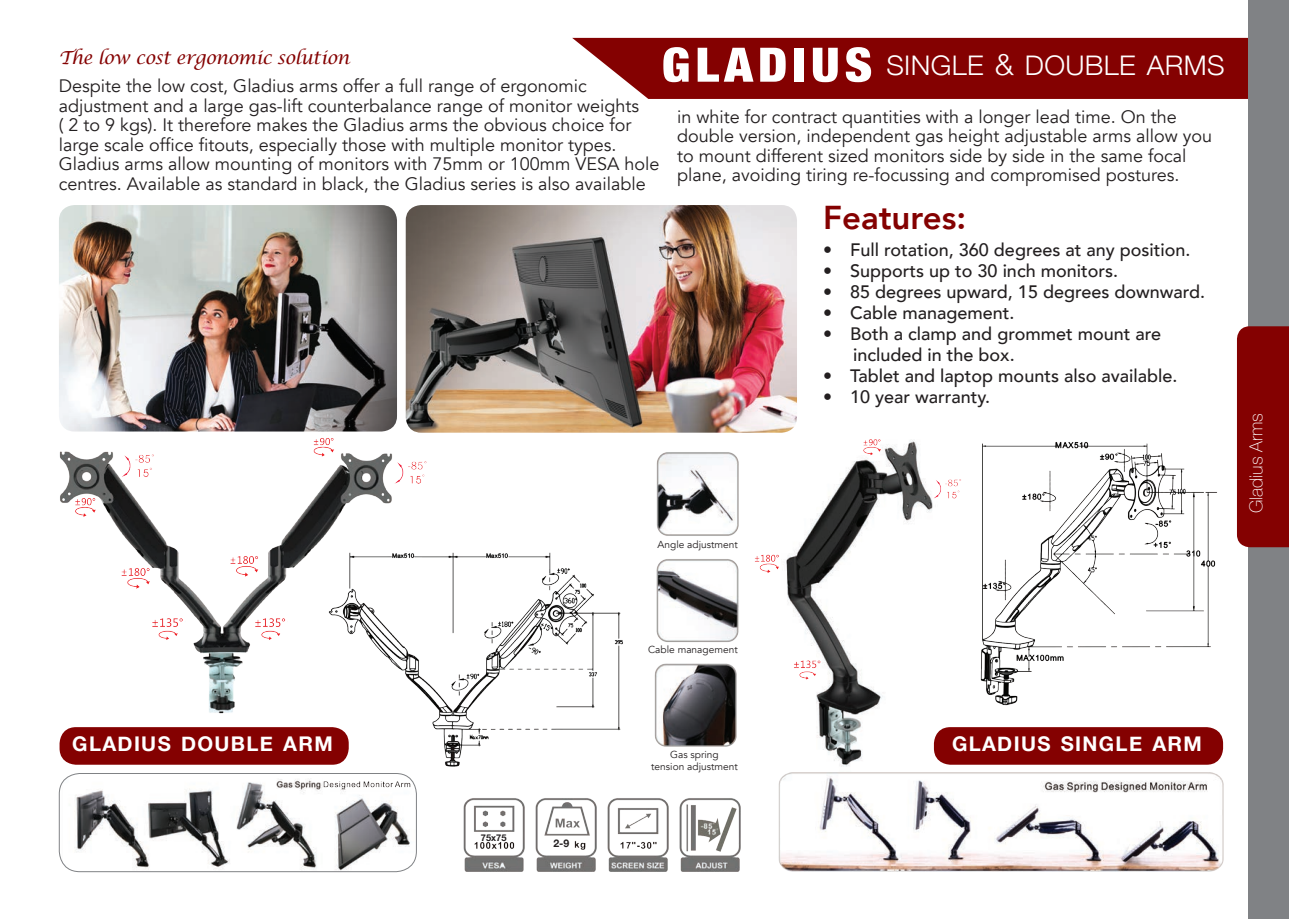
<style>
.page{position:relative;width:1289px;height:919px;background:#fff}
.page>*{position:absolute;margin:0;border:0;box-sizing:border-box;transform-origin:0 0}
.t1{font:900 condensed 47.55px "Helvetica Neue";letter-spacing:.1em;color:#fff;scale:1.08 1}
.t2{font:800 33px "Avenir";color:#840101}
.t3{font:300 27px "Helvetica Neue";letter-spacing:.015em;color:#fff}
.t4{font:700 20.25px "Helvetica Neue";letter-spacing:.065em;color:#fff}
.t5{font:18px/19.5px "Avenir";color:#231f20}
.t6{font:500 18px "Avenir";color:#231f20}
.t7{font:italic 18px "Lucida Calligraphy";letter-spacing:-.025em;color:#840101}
.t8{font:100 18px "Helvetica Neue";color:#fff}
.t9{font:700 10.5px "Helvetica Neue";color:#231f20}
.t10{font:10.2px "Avenir";color:#231f20}
.t11{font:700 9.3px "Helvetica Neue";color:#231f20}
.s1{font-size:30px}
</style>
<div class="page">
<img style="left:787px;top:471px;width:156px;height:275px">
<img style="left:849px;top:439px;width:72px;height:83px">
<img style="left:755px;top:544px;width:43px;height:40px">
<img style="left:792px;top:655px;width:45px;height:35px">
<img style="left:778px;top:746px;width:446px;height:126px">
<img style="left:921px;top:442px;width:296px;height:283px">
<img style="left:59px;top:451px;width:243px;height:263px">
<img style="left:297px;top:438px;width:45px;height:95px">
<img style="left:117px;top:556px;width:54px;height:46px">
<img style="left:150px;top:611px;width:53px;height:41px">
<img style="left:253px;top:611px;width:49px;height:41px">
<img style="left:102px;top:451px;width:67px;height:40px">
<img style="left:59px;top:478px;width:59px;height:65px">
<img style="left:226px;top:543px;width:54px;height:47px">
<img style="left:338px;top:409px;width:108px;height:101px">
<img style="left:59px;top:773px;width:342px;height:98px">
<div style="left:59px;top:773px;width:358px;height:99px;border:1px solid #808285;border-radius:21px"></div>
<img style="left:406px;top:205px;width:391px;height:227px">
<img style="left:302px;top:520px;width:304px;height:278px">
<img style="left:59px;top:205px;width:338px;height:226px">
<img style="left:401px;top:775px;width:340px;height:97px">
<div style="left:547px;top:837px;width:26px;height:12px;background:#fff"></div>
<img style="left:606px;top:559px;width:133px;height:188px">
<div style="left:643px;top:647px;width:106px;height:12px;background:#fff"></div>
<img style="left:656px;top:452px;width:83px;height:84px">
<svg style="left:572px;top:38px;width:676px;height:61px;background:#8b0f0f"></svg>
<div style="left:60px;top:727px;width:289px;height:37px;background:#840101;border-radius:16px"></div>
<div style="left:933px;top:727px;width:289px;height:37px;background:#840101;border-radius:16px"></div>
<div style="left:1248px;top:0;width:40px;height:918px;background:#808285"></div>
<div style="left:1237px;top:326px;width:51px;height:221px;background:#840101"></div>
<p class="t7" style="left:59px;top:47px;width:292px">The low cost ergonomic solution</p>
<p class="t1" style="left:661px;top:26px;width:196px">GLADIUS</p>
<p class="t3" style="left:886px;top:44px;width:340px">SINGLE <span class="s1">&amp;</span> DOUBLE ARMS</p>
<p class="t5" style="left:59px;top:77px;width:529px">Despite the low cost, Gladius arms offer a full range of ergonomic</p>
<p class="t5" style="left:59px;top:96px;width:581px">adjustment and a large gas-lift counterbalance range of monitor weights</p>
<p class="t5" style="left:59px;top:116px;width:574px">( 2 to 9 kgs). It therefore makes the Gladius arms the obvious choice for large scale office fitouts, especially those with multiple monitor types.</p>
<p class="t5" style="left:59px;top:155px;width:602px">Gladius arms allow mounting of monitors with 75mm or 100mm VESA hole centres. Available as standard in black, the Gladius series is also available</p>
<p class="t5" style="left:677px;top:107px;width:501px">in white for contract quantities with a longer lead time. On the</p>
<p class="t5" style="left:677px;top:127px;width:536px">double version, independent gas height adjustable arms allow you</p>
<p class="t5" style="left:677px;top:146px;width:510px">to mount different sized monitors side by side in the same focal plane, avoiding tiring re-focussing and compromised postures.</p>
<p class="t2" style="left:823px;top:192px;width:144px">Features:</p>
<p class="t6" style="left:823px;top:234px;width:369px">• Full rotation, 360 degrees at any position.</p>
<p class="t6" style="left:823px;top:255px;width:296px">• Supports up to 30 inch monitors.</p>
<p class="t6" style="left:823px;top:276px;width:383px">• 85 degrees upward, 15 degrees downward.</p>
<p class="t6" style="left:823px;top:297px;width:193px">• Cable management.</p>
<p class="t6" style="left:823px;top:318px;width:339px">• Both a clamp and grommet mount are</p>
<p class="t6" style="left:853px;top:339px;width:163px">included in the box.</p>
<p class="t6" style="left:823px;top:360px;width:356px">• Tablet and laptop mounts also available.</p>
<p class="t6" style="left:823px;top:381px;width:169px">• 10 year warranty.</p>
<p class="t10" style="left:657px;top:538px;width:82px">Angle adjustment</p>
<p class="t8" style="left:1242px;top:513px;width:102px;rotate:-90deg">Gladius Arms</p>
<p class="t10" style="left:648px;top:643px;width:91px">Cable management</p>
<p class="t4" style="left:72px;top:728px;width:262px">GLADIUS DOUBLE ARM</p>
<p class="t4" style="left:952px;top:728px;width:251px">GLADIUS SINGLE ARM</p>
<p class="t10" style="left:670px;top:748px;width:50px">Gas spring</p>
<p class="t10" style="left:651px;top:760px;width:88px">tension adjustment</p>
<p class="t11" style="left:481px;top:829px;width:27px">75x75</p>
<p class="t9" style="left:553px;top:835px;width:17px">2-9</p>
</div>
